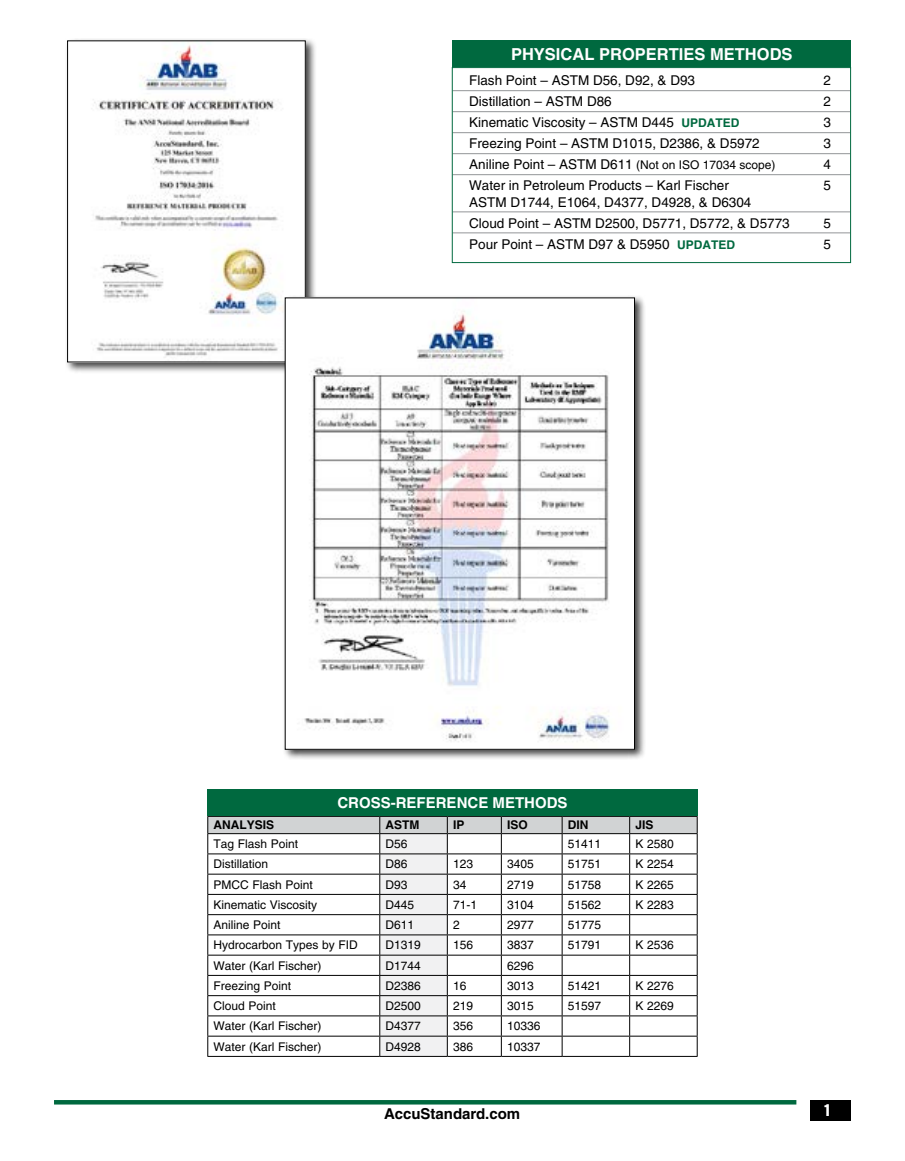
<style>
.page{position:relative;width:905px;height:1161px;background:#fff}
.page>*{position:absolute;margin:0;border:0;box-sizing:border-box;transform-origin:0 0}
.t1{font:700 16.5px "Helvetica LT Std";color:#fff}
.t2{font:700 15px "Helvetica LT Std";color:#fff}
.t3{font:700 15px "Helvetica LT Std";color:#000}
.t4{font:15px "Helvetica Inserat LT Std";color:#fff}
.t5{font:13.5px/21px "Helvetica LT Std";color:#000}
.t6{font:12px "Helvetica LT Std";color:#000}
.t7{font:700 12px "Helvetica LT Std";color:#000}
.s1{font-weight:700;font-size:12px;color:#00693f}
.s2{font-size:12px}
</style>
<div class="page">
<div style="left:54px;top:1100px;width:742px;height:5px;background:#00693f"></div>
<div style="left:810px;top:1100px;width:40px;height:20px;background:#000"></div>
<hr style="left:452px;top:90px;width:398px;height:1px;background:#939598">
<hr style="left:452px;top:111px;width:398px;height:1px;background:#939598">
<hr style="left:452px;top:132px;width:398px;height:1px;background:#939598">
<hr style="left:452px;top:153px;width:398px;height:1px;background:#939598">
<hr style="left:452px;top:174px;width:398px;height:1px;background:#939598">
<hr style="left:452px;top:212px;width:398px;height:1px;background:#939598">
<hr style="left:452px;top:233px;width:398px;height:1px;background:#939598">
<div style="left:452px;top:67px;width:398px;height:196px;border:1px solid #00693f"></div>
<div style="left:452px;top:40px;width:398px;height:28px;background:#00693f"></div>
<div style="left:64px;top:38px;width:252px;height:336px;background:#000;opacity:.75"></div>
<img style="left:69px;top:43px;width:234px;height:317px">
<div style="left:67px;top:41px;width:238px;height:321px;border:1px solid #000"></div>
<div style="left:282px;top:295px;width:363px;height:465px;background:#000;opacity:.75"></div>
<img style="left:287px;top:300px;width:346px;height:448px">
<div style="left:285px;top:298px;width:350px;height:452px;border:1px solid #000"></div>
<hr style="left:207px;top:1056px;width:173px;height:1px;background:#000">
<hr style="left:447px;top:1056px;width:54px;height:1px;background:#000">
<hr style="left:501px;top:1056px;width:61px;height:1px;background:#000">
<hr style="left:562px;top:1056px;width:67px;height:1px;background:#000">
<hr style="left:629px;top:1056px;width:68px;height:1px;background:#000">
<svg style="left:207px;top:816px;width:490px;height:240px"></svg>
<hr style="left:380px;top:1056px;width:67px;height:1px;background:#000">
<div style="left:207px;top:789px;width:490px;height:27px;background:#00693f"></div>
<h1 class="t1" style="left:511px;top:44px;width:283px">PHYSICAL PROPERTIES METHODS</h1>
<p class="t5" style="left:469px;top:70px;width:227px">Flash Point – ASTM D56, D92, &amp; D93</p>
<p class="t5" style="left:823px;top:70px;width:9px">2</p>
<p class="t5" style="left:469px;top:91px;width:144px">Distillation – ASTM D86</p>
<p class="t5" style="left:823px;top:91px;width:9px">2</p>
<p class="t5" style="left:469px;top:112px;width:272px">Kinematic Viscosity – ASTM D445 <span class="s1">UPDATED</span></p>
<p class="t5" style="left:823px;top:112px;width:9px">3</p>
<p class="t5" style="left:469px;top:133px;width:292px">Freezing Point – ASTM D1015, D2386, &amp; D5972</p>
<p class="t5" style="left:823px;top:133px;width:9px">3</p>
<p class="t5" style="left:469px;top:154px;width:308px">Aniline Point – ASTM D611 <span class="s2">(Not on ISO 17034 scope)</span></p>
<p class="t5" style="left:823px;top:154px;width:9px">4</p>
<p class="t5" style="left:469px;top:175px;width:261px">Water in Petroleum Products – Karl Fischer</p>
<p class="t5" style="left:823px;top:175px;width:9px">5</p>
<p class="t5" style="left:469px;top:191px;width:322px">ASTM D1744, E1064, D4377, D4928, &amp; D6304<br>Cloud Point – ASTM D2500, D5771, D5772, &amp; D5773</p>
<p class="t5" style="left:823px;top:212px;width:9px">5</p>
<p class="t5" style="left:469px;top:233px;width:267px">Pour Point – ASTM D97 &amp; D5950 <span class="s1">UPDATED</span></p>
<p class="t5" style="left:823px;top:233px;width:9px">5</p>
<p class="t2" style="left:337px;top:794px;width:232px">CROSS-REFERENCE METHODS</p>
<p class="t7" style="left:213px;top:818px;width:62px">ANALYSIS</p>
<p class="t7" style="left:385px;top:818px;width:35px">ASTM</p>
<p class="t7" style="left:453px;top:818px;width:13px">IP</p>
<p class="t7" style="left:507px;top:818px;width:22px">ISO</p>
<p class="t7" style="left:568px;top:818px;width:22px">DIN</p>
<p class="t7" style="left:635px;top:818px;width:20px">JIS</p>
<p class="t6" style="left:213px;top:837px;width:86px">Tag Flash Point</p>
<p class="t6" style="left:385px;top:837px;width:24px">D56</p>
<p class="t6" style="left:568px;top:837px;width:35px">51411</p>
<p class="t6" style="left:635px;top:837px;width:40px">K 2580</p>
<p class="t6" style="left:213px;top:857px;width:56px">Distillation</p>
<p class="t6" style="left:385px;top:857px;width:24px">D86</p>
<p class="t6" style="left:453px;top:857px;width:22px">123</p>
<p class="t6" style="left:507px;top:857px;width:28px">3405</p>
<p class="t6" style="left:568px;top:857px;width:35px">51751</p>
<p class="t6" style="left:635px;top:857px;width:40px">K 2254</p>
<p class="t6" style="left:213px;top:877px;width:101px">PMCC Flash Point</p>
<p class="t6" style="left:385px;top:877px;width:24px">D93</p>
<p class="t6" style="left:453px;top:877px;width:15px">34</p>
<p class="t6" style="left:507px;top:877px;width:28px">2719</p>
<p class="t6" style="left:568px;top:877px;width:35px">51758</p>
<p class="t6" style="left:635px;top:877px;width:40px">K 2265</p>
<p class="t6" style="left:213px;top:898px;width:105px">Kinematic Viscosity</p>
<p class="t6" style="left:385px;top:898px;width:30px">D445</p>
<p class="t6" style="left:453px;top:898px;width:26px">71-1</p>
<p class="t6" style="left:507px;top:898px;width:28px">3104</p>
<p class="t6" style="left:568px;top:898px;width:35px">51562</p>
<p class="t6" style="left:635px;top:898px;width:40px">K 2283</p>
<p class="t6" style="left:213px;top:918px;width:69px">Aniline Point</p>
<p class="t6" style="left:385px;top:918px;width:30px">D611</p>
<p class="t6" style="left:453px;top:918px;width:8px">2</p>
<p class="t6" style="left:507px;top:918px;width:28px">2977</p>
<p class="t6" style="left:568px;top:918px;width:35px">51775</p>
<p class="t6" style="left:213px;top:938px;width:146px">Hydrocarbon Types by FID</p>
<p class="t6" style="left:385px;top:938px;width:37px">D1319</p>
<p class="t6" style="left:453px;top:938px;width:22px">156</p>
<p class="t6" style="left:507px;top:938px;width:28px">3837</p>
<p class="t6" style="left:568px;top:938px;width:35px">51791</p>
<p class="t6" style="left:635px;top:938px;width:40px">K 2536</p>
<p class="t6" style="left:213px;top:958px;width:110px">Water (Karl Fischer)</p>
<p class="t6" style="left:385px;top:958px;width:37px">D1744</p>
<p class="t6" style="left:507px;top:958px;width:28px">6296</p>
<p class="t6" style="left:213px;top:979px;width:79px">Freezing Point</p>
<p class="t6" style="left:385px;top:979px;width:37px">D2386</p>
<p class="t6" style="left:453px;top:979px;width:15px">16</p>
<p class="t6" style="left:507px;top:979px;width:28px">3013</p>
<p class="t6" style="left:568px;top:979px;width:35px">51421</p>
<p class="t6" style="left:635px;top:979px;width:40px">K 2276</p>
<p class="t6" style="left:213px;top:999px;width:64px">Cloud Point</p>
<p class="t6" style="left:385px;top:999px;width:37px">D2500</p>
<p class="t6" style="left:453px;top:999px;width:22px">219</p>
<p class="t6" style="left:507px;top:999px;width:28px">3015</p>
<p class="t6" style="left:568px;top:999px;width:35px">51597</p>
<p class="t6" style="left:635px;top:999px;width:40px">K 2269</p>
<p class="t6" style="left:213px;top:1019px;width:110px">Water (Karl Fischer)</p>
<p class="t6" style="left:385px;top:1019px;width:37px">D4377</p>
<p class="t6" style="left:453px;top:1019px;width:22px">356</p>
<p class="t6" style="left:507px;top:1019px;width:35px">10336</p>
<p class="t6" style="left:213px;top:1039px;width:110px">Water (Karl Fischer)</p>
<p class="t6" style="left:385px;top:1039px;width:37px">D4928</p>
<p class="t6" style="left:453px;top:1039px;width:22px">386</p>
<p class="t6" style="left:507px;top:1039px;width:35px">10337</p>
<p class="t3" style="left:384px;top:1104px;width:138px">AccuStandard.com</p>
<p class="t4" style="left:824px;top:1102px;width:9px">1</p>
</div>
